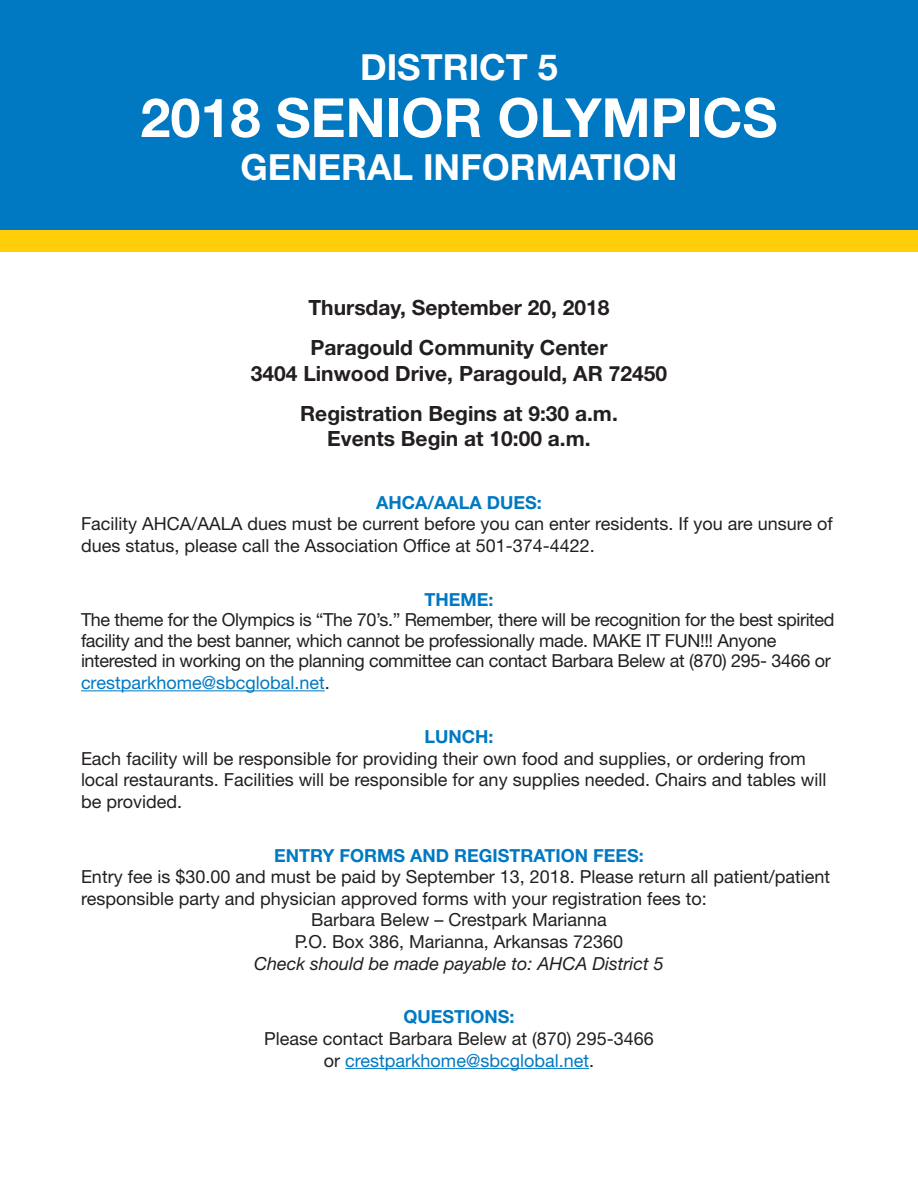
<style>
.page{position:relative;width:918px;height:1188px;background:#fff}
.page>*{position:absolute;margin:0;border:0;box-sizing:border-box;transform-origin:0 0}
.t1{font:700 54px "Helvetica Neue";color:#fff}
.t2{font:700 36px "Helvetica Neue";color:#fff}
.t3{font:700 21px/40.2px "Helvetica Neue";color:#231f20}
.t4{font:18px/21.6px "Helvetica Neue";color:#231f20}
.t5{font:18px/20.9px "Helvetica Neue";letter-spacing:-.02em;color:#231f20}
.t6{font:700 18px "Helvetica Neue";color:#0079c2}
.t7{font:italic 18px "Helvetica Neue";color:#231f20}
.s1{color:#0079c2}
</style>
<div class="page">
<div style="left:0;top:223px;width:918px;height:28px;background:#fece08"></div>
<div style="left:0;top:0;width:918px;height:230px;background:#0079c2"></div>
<hr style="left:81px;top:690px;width:244px;height:1px;background:#0079c2">
<hr style="left:345px;top:1068px;width:244px;height:1px;background:#0079c2">
<h2 class="t2" style="left:360px;top:45px;width:199px">DISTRICT 5</h2>
<h1 class="t1" style="left:140px;top:84px;width:639px">2018 SENIOR OLYMPICS</h1>
<h2 class="t2" style="left:240px;top:145px;width:439px">GENERAL INFORMATION</h2>
<p class="t3" style="left:308px;top:287px;width:303px">Thursday, September 20, 2018<br>Paragould Community Center</p>
<p class="t3" style="left:251px;top:353px;width:418px;text-align:center">3404 Linwood Drive, Paragould, AR 72450<br>Registration Begins at 9:30 a.m.</p>
<p class="t3" style="left:327px;top:418px;width:265px">Events Begin at 10:00 a.m.</p>
<p class="t6" style="left:376px;top:491px;width:167px">AHCA/AALA DUES:</p>
<p class="t4" style="left:81px;top:513px;width:753px">Facility AHCA/AALA dues must be current before you can enter residents. If you are unsure of dues status, please call the Association Office at 501-374-4422.</p>
<p class="t6" style="left:425px;top:588px;width:25px">Theme</p>
<p class="t6" style="left:489px;top:588px;width:7px">:</p>
<p class="t5" style="left:81px;top:609px;width:755px">The theme for the Olympics is “The 70’s.” Remember, there will be recognition for the best spirited facility and the best banner, which cannot be professionally made. MAKE IT FUN!!! Anyone interested in working on the planning committee can contact Barbara Belew at (870) 295- 3466 or <span class="s1">crestparkhome@sbcglobal.net</span>.</p>
<p class="t6" style="left:424px;top:725px;width:25px">Lunch</p>
<p class="t6" style="left:489px;top:725px;width:7px">:</p>
<p class="t4" style="left:81px;top:747px;width:747px">Each facility will be responsible for providing their own food and supplies, or ordering from local restaurants. Facilities will be responsible for any supplies needed. Chairs and tables will be provided.</p>
<p class="t6" style="left:274px;top:844px;width:25px">Entry</p>
<p class="t6" style="left:339px;top:844px;width:26px">Forms</p>
<p class="t6" style="left:410px;top:844px;width:69px">And Registration</p>
<p class="t6" style="left:593px;top:844px;width:23px">Fees</p>
<p class="t6" style="left:639px;top:844px;width:7px">:</p>
<p class="t4" style="left:81px;top:866px;width:751px">Entry fee is $30.00 and must be paid by September 13, 2018. Please return all patient/patient</p>
<p class="t4" style="left:81px;top:887px;width:627px">responsible party and physician approved forms with your registration fees to:</p>
<p class="t4" style="left:311px;top:909px;width:297px">Barbara Belew – Crestpark Marianna</p>
<p class="t4" style="left:295px;top:931px;width:330px">P.O. Box 386, Marianna, Arkansas 72360</p>
<p class="t7" style="left:254px;top:952px;width:411px">Check should be made payable to: AHCA District 5</p>
<p class="t6" style="left:404px;top:1006px;width:27px">Questions</p>
<p class="t6" style="left:510px;top:1006px;width:7px">:</p>
<p class="t4" style="left:264px;top:1028px;width:391px;text-align:center">Please contact Barbara Belew at (870) 295-3466 or <span class="s1">crestparkhome@sbcglobal.net</span>.</p>
</div>
